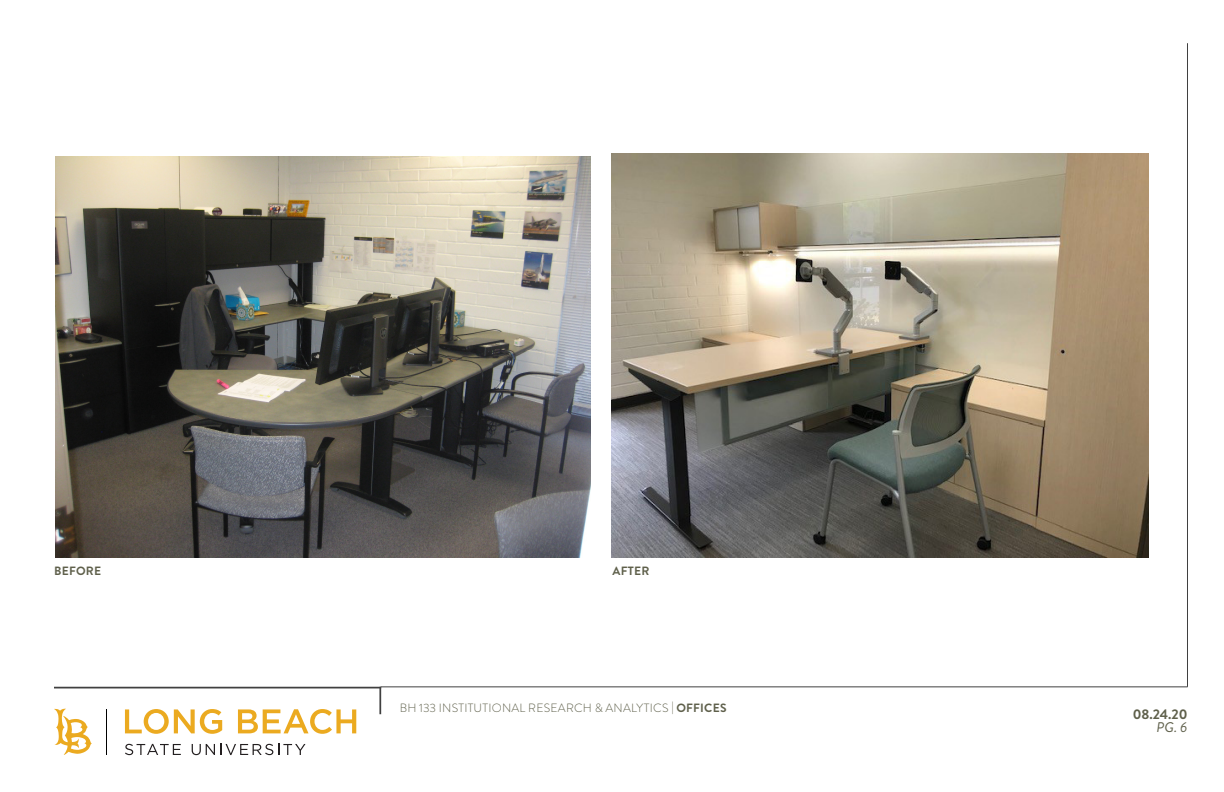
<style>
.page{position:relative;width:1224px;height:792px;background:#fff}
.page>*{position:absolute;margin:0;border:0;box-sizing:border-box;transform-origin:0 0}
.t1{font:700 14px "Brandon Grotesque";color:#5f604b}
.t2{font:italic 14px "Brandon Grotesque";color:#5f604b}
.t3{font:300 12px "Brandon Grotesque";letter-spacing:.02em;color:#5f604b}
.t4{font:700 12px "Brandon Grotesque";letter-spacing:.02em;color:#5f604b}
.s1{font-weight:700}
</style>
<div class="page">
<hr style="left:381px;top:687px;width:807px;height:1px;background:#404040">
<hr style="left:1187px;top:43px;width:1px;height:644px;background:#404040">
<hr style="left:379px;top:687px;width:2px;height:27px;background:#404040">
<hr style="left:54px;top:687px;width:327px;height:1px;background:#404040">
<svg style="left:54px;top:709px;width:38px;height:46px"></svg>
<hr style="left:106px;top:709px;width:1px;height:46px;background:#000">
<svg style="left:125px;top:709px;width:97px;height:25px"></svg>
<svg style="left:238px;top:709px;width:118px;height:25px"></svg>
<svg style="left:125px;top:744px;width:56px;height:11px"></svg>
<svg style="left:192px;top:744px;width:114px;height:11px"></svg>
<img style="left:55px;top:156px;width:535px;height:401px">
<img style="left:611px;top:154px;width:538px;height:403px">
<p class="t4" style="left:54px;top:563px;width:49px">BEFORE</p>
<p class="t4" style="left:613px;top:563px;width:38px">AFTER</p>
<p class="t3" style="left:400px;top:700px;width:328px">BH 133 INSTITUTIONAL RESEARCH &amp; ANALYTICS | <span class="s1">OFFICES</span></p>
<p class="t1" style="left:1133px;top:704px;width:56px">08.24.20</p>
<p class="t2" style="left:1156px;top:718px;width:32px">PG. 6</p>
</div>
